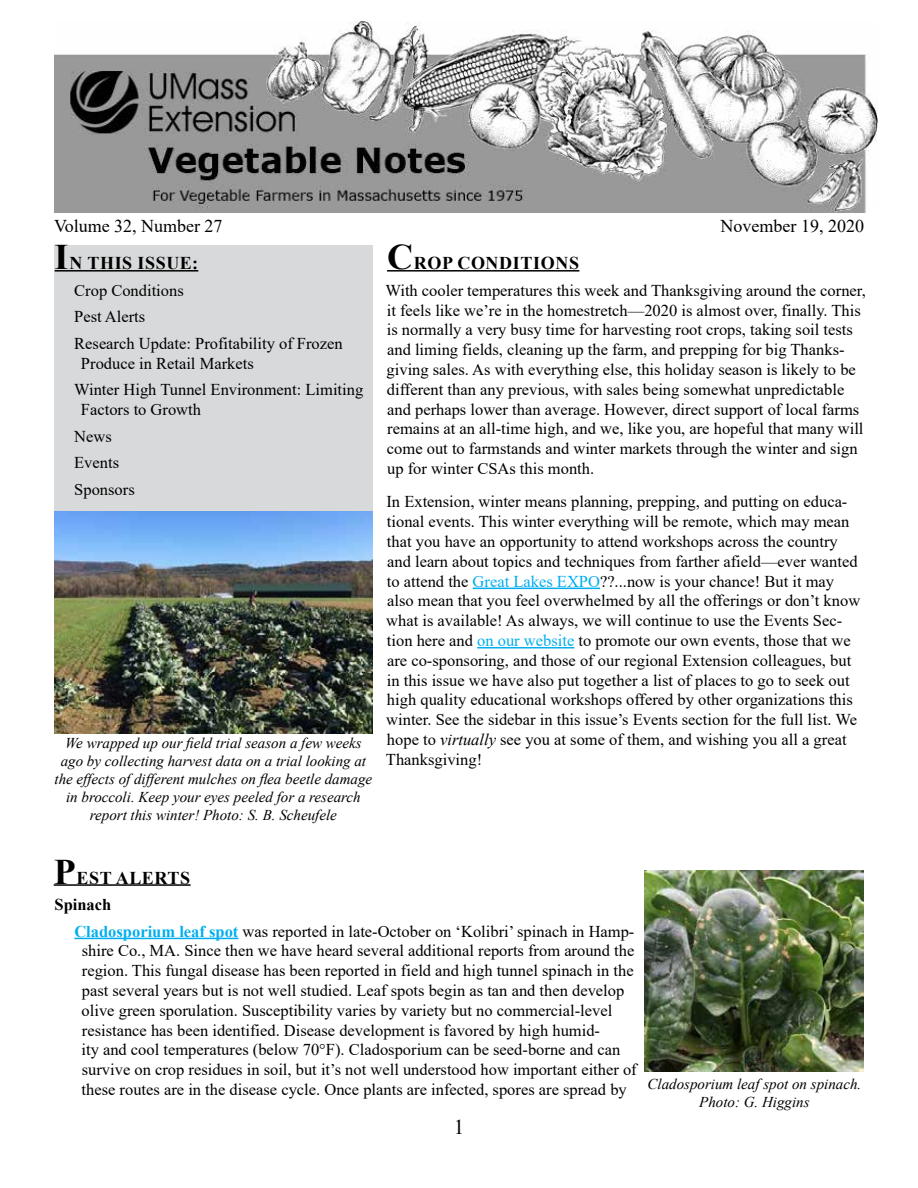
<style>
.page{position:relative;width:918px;height:1188px;background:#fff}
.page>*{position:absolute;margin:0;border:0;box-sizing:border-box;transform-origin:0 0}
.t1{font:21px "Times New Roman";color:#000}
.t2{font:700 18px "Times New Roman";letter-spacing:.035em;color:#000}
.t3{font:18px "Times New Roman";color:#000}
.t4{font:16.5px/19.8px "Times New Roman";color:#000}
.t5{font:italic 15px/18px "Times New Roman";color:#000;text-align:center}
.s1{font-size:36px}
.s2{color:#00aeef}
.s3{font-style:italic}
.s4{font-weight:700}
.s5{font-weight:700;color:#00aeef}
</style>
<div class="page">
<hr style="left:387px;top:270px;width:192px;height:2px;background:#000">
<hr style="left:473px;top:588px;width:127px;height:1px;background:#00aeef">
<hr style="left:477px;top:647px;width:97px;height:1px;background:#00aeef">
<hr style="left:54px;top:884px;width:137px;height:2px;background:#000">
<hr style="left:74px;top:938px;width:164px;height:1px;background:#00aeef">
<div style="left:54px;top:245px;width:319px;height:269px;background:#d7d9da"></div>
<hr style="left:55px;top:270px;width:143px;height:2px;background:#000">
<img style="left:54px;top:511px;width:319px;height:222px">
<img style="left:645px;top:871px;width:219px;height:201px">
<img style="left:54px;top:21px;width:824px;height:192px">
<p class="t3" style="left:54px;top:213px;width:170px">Volume 32, Number 27</p>
<p class="t3" style="left:721px;top:213px;width:145px">November 19, 2020</p>
<p class="t2" style="left:55px;top:250px;width:145px"><span class="s1">I</span>N THIS ISSUE:</p>
<p class="t4" style="left:74px;top:277px;width:270px;line-height:26.5px">Crop Conditions<br>Pest Alerts<br>Research Update: Profitability of Frozen</p>
<p class="t4" style="left:74px;top:349px;width:291px;line-height:26.5px;text-indent:7px">Produce in Retail Markets<br>Winter High Tunnel Environment: Limiting</p>
<p class="t4" style="left:74px;top:396px;width:128px;line-height:26.5px;text-indent:7px">Factors to Growth<br>News<br>Events<br>Sponsors</p>
<p class="t5" style="left:55px;top:733px;width:319px">We wrapped up our field trial season a few weeks ago by collecting harvest data on a trial looking at the effects of different mulches on flea beetle damage in broccoli. Keep your eyes peeled for a research report this winter! Photo: S. B. Scheufele</p>
<p class="t2" style="left:387px;top:250px;width:194px"><span class="s1">C</span>ROP CONDITIONS</p>
<p class="t4" style="left:386px;top:280px;width:482px">With cooler temperatures this week and Thanksgiving around the corner, it feels like we’re in the homestretch—2020 is almost over, finally. This is normally a very busy time for harvesting root crops, taking soil tests and liming fields, cleaning up the farm, and prepping for big Thanks&shy;giving sales. As with everything else, this holiday season is likely to be different than any previous, with sales being somewhat unpredictable and perhaps lower than average. However, direct support of local farms remains at an all-time high, and we, like you, are hopeful that many will come out to farmstands and winter markets through the winter and sign up for winter CSAs this month.</p>
<p class="t4" style="left:386px;top:491px;width:476px">In Extension, winter means planning, prepping, and putting on educa&shy;tional events. This winter everything will be remote, which may mean that you have an opportunity to attend workshops across the country and learn about topics and techniques from farther afield—ever wanted to attend the <span class="s2">Great Lakes EXPO</span>??...now is your chance! But it may also mean that you feel overwhelmed by all the offerings or don’t know what is available! As always, we will continue to use the Events Sec&shy;tion here and <span class="s2">on our website</span> to promote our own events, those that we are co-sponsoring, and those of our regional Extension colleagues, but in this issue we have also put together a list of places to go to seek out high quality educational workshops offered by other organizations this winter. See the sidebar in this issue’s Events section for the full list. We hope to <span class="s3">virtually</span> see you at some of them, and wishing you all a great Thanksgiving!</p>
<p class="t2" style="left:54px;top:865px;width:138px"><span class="s1">P</span>EST ALERTS</p>
<p class="t4" style="left:74px;top:891px;width:562px;line-height:26.5px;text-indent:-20px"><span class="s4">Spinach<br></span><span class="s5">Cladosporium leaf spot</span> was reported in late-October on ‘Kolibri’ spinach in Hamp-</p>
<p class="t4" style="left:81px;top:941px;width:557px">shire Co., MA. Since then we have heard several additional reports from around the region. This fungal disease has been reported in field and high tunnel spinach in the past several years but is not well studied. Leaf spots begin as tan and then develop olive green sporulation. Susceptibility varies by variety but no commercial-level resistance has been identified. Disease development is favored by high humid-<br>ity and cool temperatures (below 70°F). Cladosporium can be seed-borne and can survive on crop residues in soil, but it’s not well understood how important either of these routes are in the disease cycle. Once plants are infected, spores are spread by</p>
<p class="t1" style="left:454px;top:1112px;width:12px">1</p>
<p class="t5" style="left:648px;top:1075px;width:215px">Cladosporium leaf spot on spinach.<br>Photo: G. Higgins</p>
</div>
